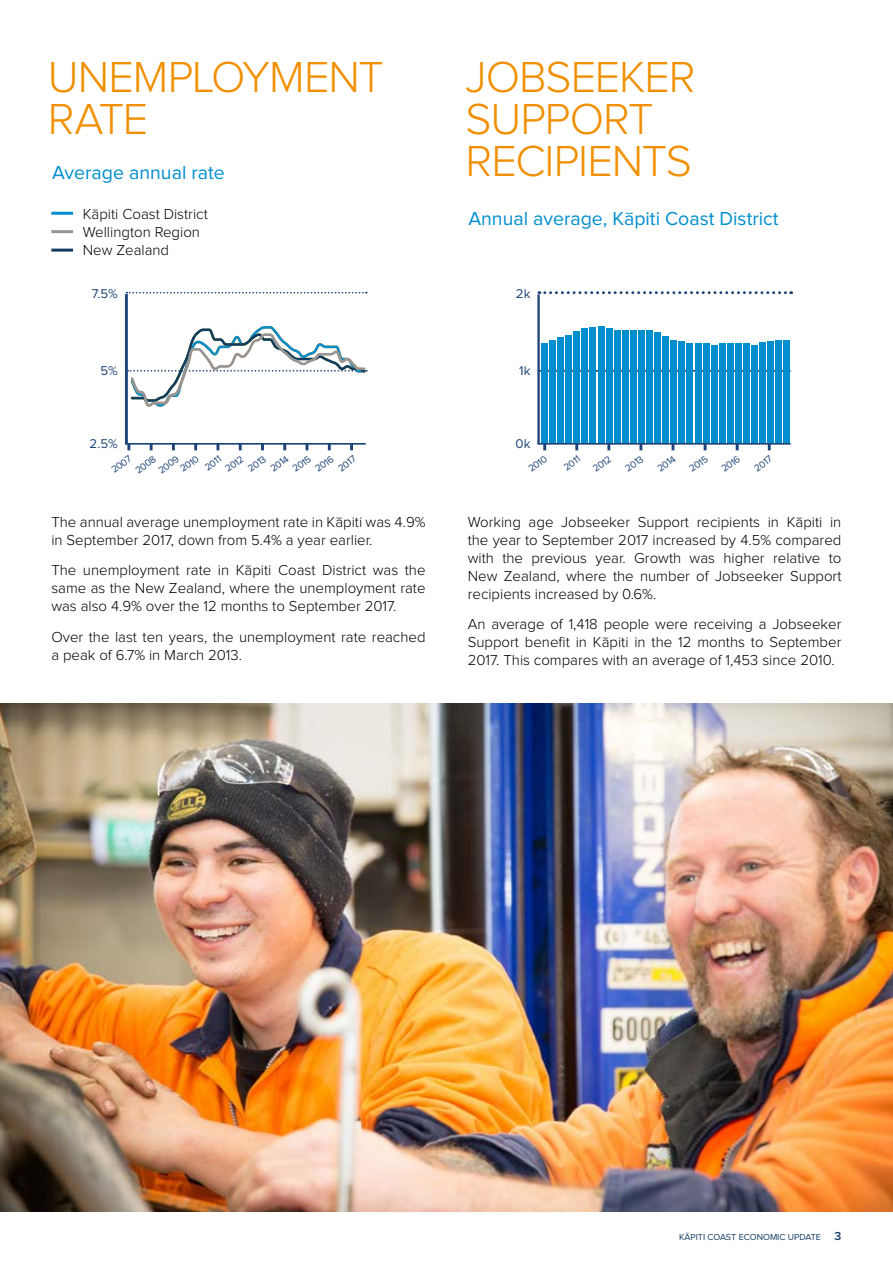
<style>
.page{position:relative;width:893px;height:1263px;background:#fff}
.page>*{position:absolute;margin:0;border:0;box-sizing:border-box;transform-origin:0 0}
.t1{font:300 45px/42px "Proxima Nova";letter-spacing:-.025em;color:#f18f00}
.t2{font:19.5px "Proxima Nova";color:#008ece}
.t3{font:300 15px/18px "Proxima Nova";color:#000}
.t4{font:13.2px "Proxima Nova";color:#1e4477}
.t5{font:10.05px "Arial";color:#4d4d4d}
.t6{font:9.9px "Proxima Nova";color:#1e4477}
.t7{font:9px "Proxima Nova";color:#123c63}
.s1{font-weight:600;font-size:12px}
</style>
<div class="page">
<hr style="left:51px;top:212px;width:22px;height:3px;background:#008ece">
<hr style="left:51px;top:230px;width:22px;height:3px;background:#939598">
<hr style="left:51px;top:249px;width:22px;height:3px;background:#123c63">
<svg style="left:537px;top:291px;width:255px;height:159px"></svg>
<hr style="left:537px;top:443px;width:254px;height:2px;background:#1e4477">
<svg style="left:124px;top:292px;width:243px;height:158px"></svg>
<img style="left:0;top:704px;width:893px;height:508px">
<h1 class="t1" style="left:48px;top:58px;width:338px">UNEMPLOYMENT<br>RATE</h1>
<h2 class="t2" style="left:52px;top:163px;width:174px">Average annual rate</h2>
<p class="t3" style="left:83px;top:205px;width:126px">Kāpiti Coast District<br>Wellington Region<br>New Zealand</p>
<h1 class="t1" style="left:466px;top:58px;width:231px">JOBSEEKER<br>SUPPORT<br>RECIPIENTS</h1>
<h2 class="t2" style="left:468px;top:210px;width:312px">Annual average, Kāpiti Coast District</h2>
<p class="t4" style="left:92px;top:287px;width:28px">7.5%</p>
<p class="t4" style="left:516px;top:287px;width:16px">2k</p>
<p class="t4" style="left:100px;top:364px;width:19px">5%</p>
<p class="t5" style="left:102px;top:368px;width:10px">%</p>
<p class="t4" style="left:519px;top:364px;width:13px">1k</p>
<p class="t4" style="left:90px;top:437px;width:30px">2.5%</p>
<p class="t6" style="left:110px;top:467px;width:24px;rotate:-36deg">2007</p>
<p class="t6" style="left:134px;top:468px;width:24px;rotate:-36deg">2008</p>
<p class="t6" style="left:157px;top:468px;width:25px;rotate:-36deg">2009</p>
<p class="t6" style="left:179px;top:466px;width:22px;rotate:-36deg">2010</p>
<p class="t6" style="left:203px;top:464px;width:19px;rotate:-36deg">2011</p>
<p class="t6" style="left:224px;top:466px;width:22px;rotate:-36deg">2012</p>
<p class="t6" style="left:246px;top:466px;width:22px;rotate:-36deg">2013</p>
<p class="t6" style="left:269px;top:466px;width:22px;rotate:-36deg">2014</p>
<p class="t6" style="left:291px;top:466px;width:22px;rotate:-36deg">2015</p>
<p class="t6" style="left:313px;top:466px;width:22px;rotate:-36deg">2016</p>
<p class="t6" style="left:336px;top:466px;width:21px;rotate:-36deg">2017</p>
<p class="t4" style="left:516px;top:437px;width:16px">0k</p>
<p class="t6" style="left:527px;top:466px;width:22px;rotate:-36deg">2010</p>
<p class="t6" style="left:562px;top:464px;width:19px;rotate:-36deg">2011</p>
<p class="t6" style="left:591px;top:466px;width:22px;rotate:-36deg">2012</p>
<p class="t6" style="left:624px;top:466px;width:22px;rotate:-36deg">2013</p>
<p class="t6" style="left:656px;top:466px;width:22px;rotate:-36deg">2014</p>
<p class="t6" style="left:688px;top:466px;width:22px;rotate:-36deg">2015</p>
<p class="t6" style="left:720px;top:466px;width:22px;rotate:-36deg">2016</p>
<p class="t6" style="left:753px;top:466px;width:21px;rotate:-36deg">2017</p>
<p class="t3" style="left:51px;top:513px;width:376px">The annual average unemployment rate in Kāpiti was 4.9% in September 2017, down from 5.4% a year earlier.</p>
<p class="t3" style="left:51px;top:562px;width:376px;text-align:justify">The unemployment rate in Kāpiti Coast District was the same as the New Zealand, where the unemployment rate was also 4.9% over the 12 months to September 2017.</p>
<p class="t3" style="left:51px;top:629px;width:376px">Over the last ten years, the unemployment rate reached a peak of 6.7% in March 2013.</p>
<p class="t3" style="left:468px;top:513px;width:375px;text-align:justify">Working age Jobseeker Support recipients in Kāpiti in the year to September 2017 increased by 4.5% compared with the previous year. Growth was higher relative to New Zealand, where the number of Jobseeker Support recipients increased by 0.6%.</p>
<p class="t3" style="left:468px;top:616px;width:375px;text-align:justify">An average of 1,418 people were receiving a Jobseeker Support benefit in Kāpiti in the 12 months to September 2017. This compares with an average of 1,453 since 2010.</p>
<p class="t7" style="left:679px;top:1233px;width:164px">KĀPITI COAST ECONOMIC UPDATE <span class="s1">3</span></p>
</div>
